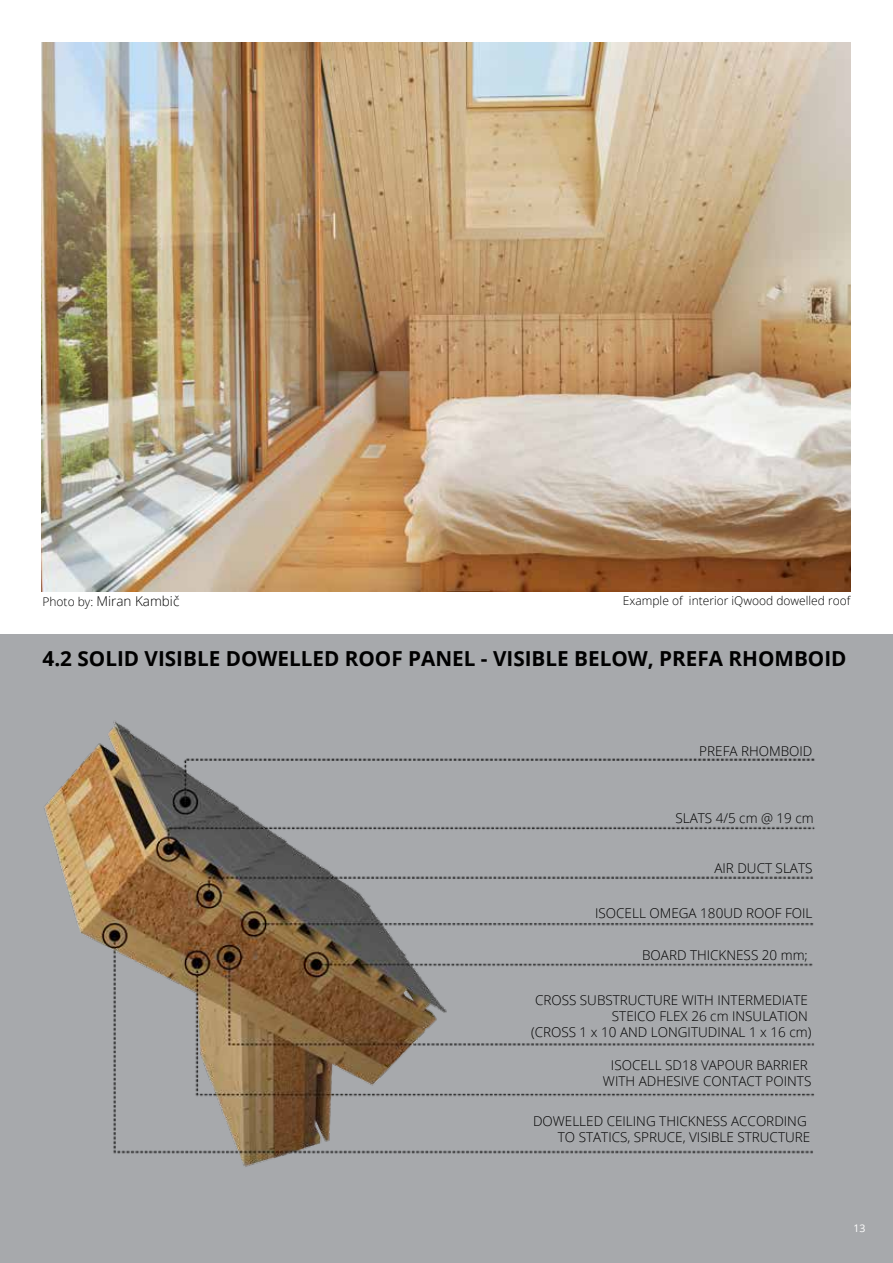
<style>
.page{position:relative;width:893px;height:1263px;background:#fff}
.page>*{position:absolute;margin:0;border:0;box-sizing:border-box;transform-origin:0 0}
.t1{font:700 20.7px "Open Sans";color:#000}
.t2{font:300 13.5px/16.2px "Open Sans";color:#000;text-align:right}
.t3{font:300 12px "Open Sans";color:#000}
.t4{font:10.5px "Open Sans";color:#fff}
.s1{font-size:12px}
</style>
<div class="page">
<img style="left:0;top:634px;width:893px;height:629px">
<img style="left:42px;top:43px;width:808px;height:548px">
<p class="t2" style="left:43px;top:592px;width:138px"><span class="s1">Photo by:</span> Miran Kambič</p>
<p class="t3" style="left:623px;top:593px;width:229px">Example of interior iQwood dowelled roof</p>
<h1 class="t1" style="left:43px;top:644px;width:806px">4.2 SOLID VISIBLE DOWELLED ROOF PANEL - VISIBLE BELOW, PREFA RHOMBOID</h1>
<p class="t2" style="left:699px;top:743px;width:115px">PREFA RHOMBOID</p>
<p class="t2" style="left:675px;top:810px;width:140px">SLATS 4/5 cm @ 19 cm</p>
<p class="t2" style="left:714px;top:859px;width:100px">AIR DUCT SLATS</p>
<p class="t2" style="left:595px;top:904px;width:219px">ISOCELL OMEGA 180UD ROOF FOIL</p>
<p class="t2" style="left:642px;top:946px;width:167px">BOARD THICKNESS 20 mm;</p>
<p class="t2" style="left:531px;top:991px;width:282px">CROSS SUBSTRUCTURE WITH INTERMEDIATE<br>STEICO FLEX 26 cm INSULATION<br>(CROSS 1 x 10 AND LONGITUDINAL 1 x 16 cm)</p>
<p class="t2" style="left:603px;top:1056px;width:210px;text-align:center">ISOCELL SD18 VAPOUR BARRIER<br>WITH ADHESIVE CONTACT POINTS</p>
<p class="t2" style="left:533px;top:1112px;width:279px">DOWELLED CEILING THICKNESS ACCORDING<br>TO STATICS, SPRUCE, VISIBLE STRUCTURE</p>
<p class="t4" style="left:853px;top:1220px;width:14px">13</p>
</div>
